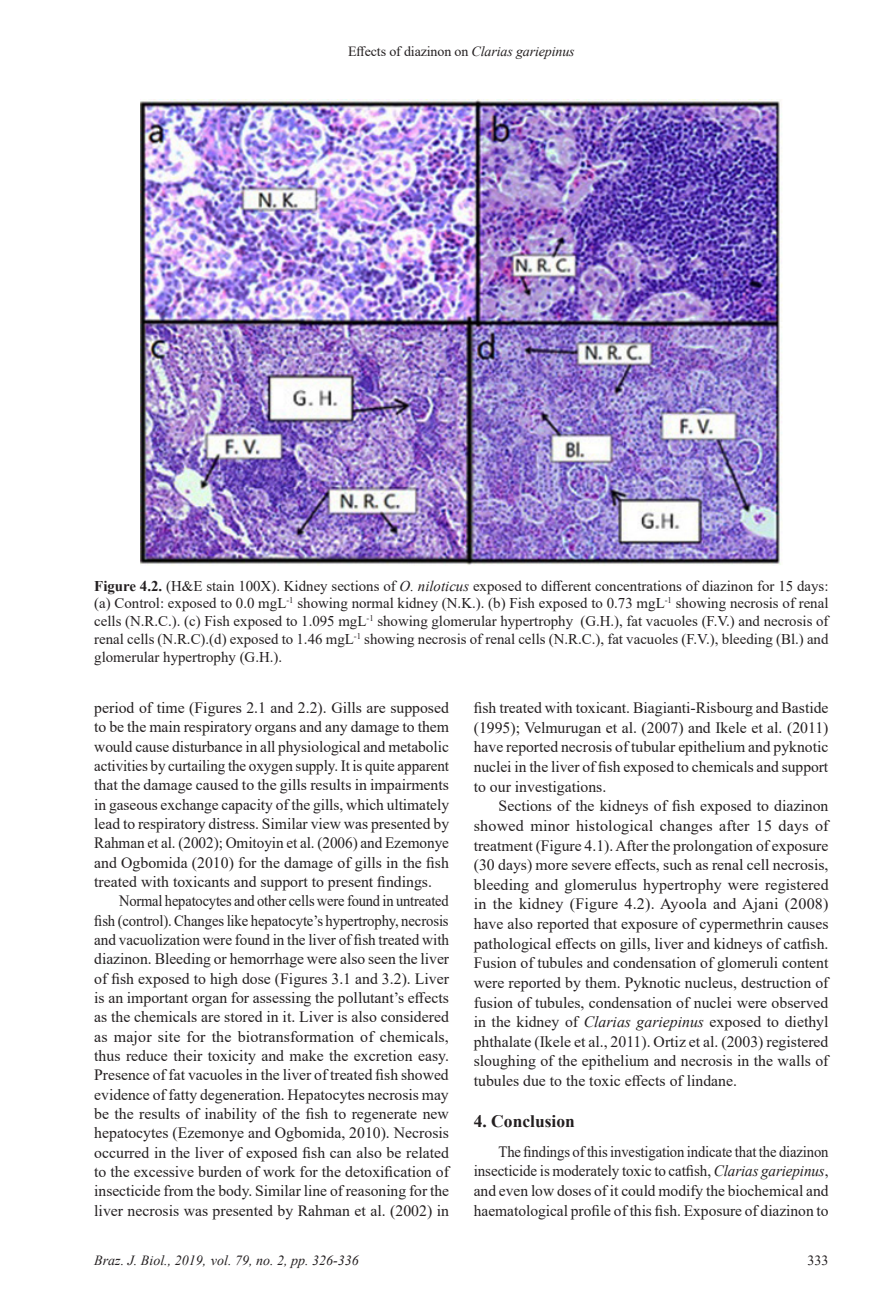
<style>
.page{position:relative;width:893px;height:1315px;background:#fff}
.page>*{position:absolute;margin:0;border:0;box-sizing:border-box;transform-origin:0 0}
.Heading1{font:700 17.5px "Times New Roman";color:#231f20}
.Paragraph{font:15.75px/19.6px "Times New Roman";color:#231f20;text-align:justify}
.Paragraph-2{font:15.75px/19.2px "Times New Roman";color:#231f20;text-align:justify;scale:.92 1}
.Paragraph-3{font:15.75px/19.6px "Times New Roman";color:#231f20;text-align:justify;scale:.93 1}
.FigureCaption{font:14.88px/17.8px "Times New Roman";color:#231f20;text-align:justify}
.t1{font:italic 14px "Times New Roman";color:#231f20}
.t2{font:14px "Times New Roman";letter-spacing:-.01em;color:#231f20}
.s1{font-style:italic}
.s2{font-weight:700}
</style>
<div class="page">
<img style="left:140px;top:99px;width:642px;height:466px">
<p class="t2" style="left:348px;top:42px;width:228px">Effects of diazinon on <span class="s1">Clarias gariepinus</span></p>
<p class="FigureCaption" style="left:94px;top:576px;width:736px"><span class="s2">Figure 4.2.</span> (H&amp;E stain 100X). Kidney sections of <span class="s1">O. niloticus</span> exposed to different concentrations of diazinon for 15 days: (a) Control: exposed to 0.0 mgL<sup>-1</sup> showing normal kidney (N.K.). (b) Fish exposed to 0.73 mgL<sup>-1</sup> showing necrosis of renal cells (N.R.C.). (c) Fish exposed to 1.095 mgL<sup>-1</sup> showing glomerular hypertrophy (G.H.), fat vacuoles (F.V.) and necrosis of renal cells (N.R.C).(d) exposed to 1.46 mgL<sup>-1</sup> showing necrosis of renal cells (N.R.C.), fat vacuoles (F.V.), bleeding (Bl.) and glomerular hypertrophy (G.H.).</p>
<p class="Paragraph" style="left:94px;top:697px;width:356px">period of time (Figures 2.1 and 2.2). Gills are supposed to be the main respiratory organs and any damage to them would cause disturbance in all physiological and metabolic activities by curtailing the oxygen supply. It is quite apparent that the damage caused to the gills results in impairments in gaseous exchange capacity of the gills, which ultimately lead to respiratory distress. Similar view was presented by Rahman et al. (2002); Omitoyin et al. (2006) and Ezemonye and Ogbomida (2010) for the damage of gills in the fish treated with toxicants and support to present findings.</p>
<p class="Paragraph-2" style="left:94px;top:891px;width:387px;text-indent:25px">Normal hepatocytes and other cells were found in untreated fish (control). Changes like hepatocyte’s hypertrophy, necrosis and vacuolization were found in the liver of fish treated with diazinon. Bleeding or hemorrhage were also seen the liver of fish exposed to high dose (Figures 3.1 and 3.2). Liver is an important organ for assessing the pollutant’s effects as the chemicals are stored in it. Liver is also considered as major site for the biotransformation of chemicals, thus reduce their toxicity and make the excretion easy.<br>Presence of fat vacuoles in the liver of treated fish showed evidence of fatty degeneration. Hepatocytes necrosis may be the results of inability of the fish to regenerate new hepatocytes (Ezemonye and Ogbomida, 2010). Necrosis occurred in the liver of exposed fish can also be related to the excessive burden of work for the detoxification of insecticide from the body. Similar line of reasoning for the liver necrosis was presented by Rahman et al. (2002) in</p>
<p class="t1" style="left:94px;top:1250px;width:266px">Braz. J. Biol., 2019, vol. 79, no. 2, pp. 326-336</p>
<p class="Paragraph" style="left:474px;top:697px;width:356px">fish treated with toxicant. Biagianti-Risbourg and Bastide (1995); Velmurugan et al. (2007) and Ikele et al. (2011) have reported necrosis of tubular epithelium and pyknotic nuclei in the liver of fish exposed to chemicals and support to our investigations.</p>
<p class="Paragraph" style="left:474px;top:795px;width:356px;text-indent:25px">Sections of the kidneys of fish exposed to diazinon showed minor histological changes after 15 days of treatment (Figure 4.1). After the prolongation of exposure (30 days) more severe effects, such as renal cell necrosis, bleeding and glomerulus hypertrophy were registered in the kidney (Figure 4.2). Ayoola and Ajani (2008) have also reported that exposure of cypermethrin causes pathological effects on gills, liver and kidneys of catfish.<br>Fusion of tubules and condensation of glomeruli content were reported by them. Pyknotic nucleus, destruction of fusion of tubules, condensation of nuclei were observed in the kidney of <span class="s1">Clarias gariepinus</span> exposed to diethyl phthalate (Ikele et al., 2011). Ortiz et al. (2003) registered sloughing of the epithelium and necrosis in the walls of tubules due to the toxic effects of lindane.</p>
<p class="Heading1" style="left:474px;top:1108px;width:103px">4. Conclusion</p>
<p class="Paragraph-3" style="left:474px;top:1141px;width:383px;text-indent:25px">The findings of this investigation indicate that the diazinon insecticide is moderately toxic to catfish, <span class="s1">Clarias gariepinus</span>, and even low doses of it could modify the biochemical and haematological profile of this fish. Exposure of diazinon to</p>
</div>
